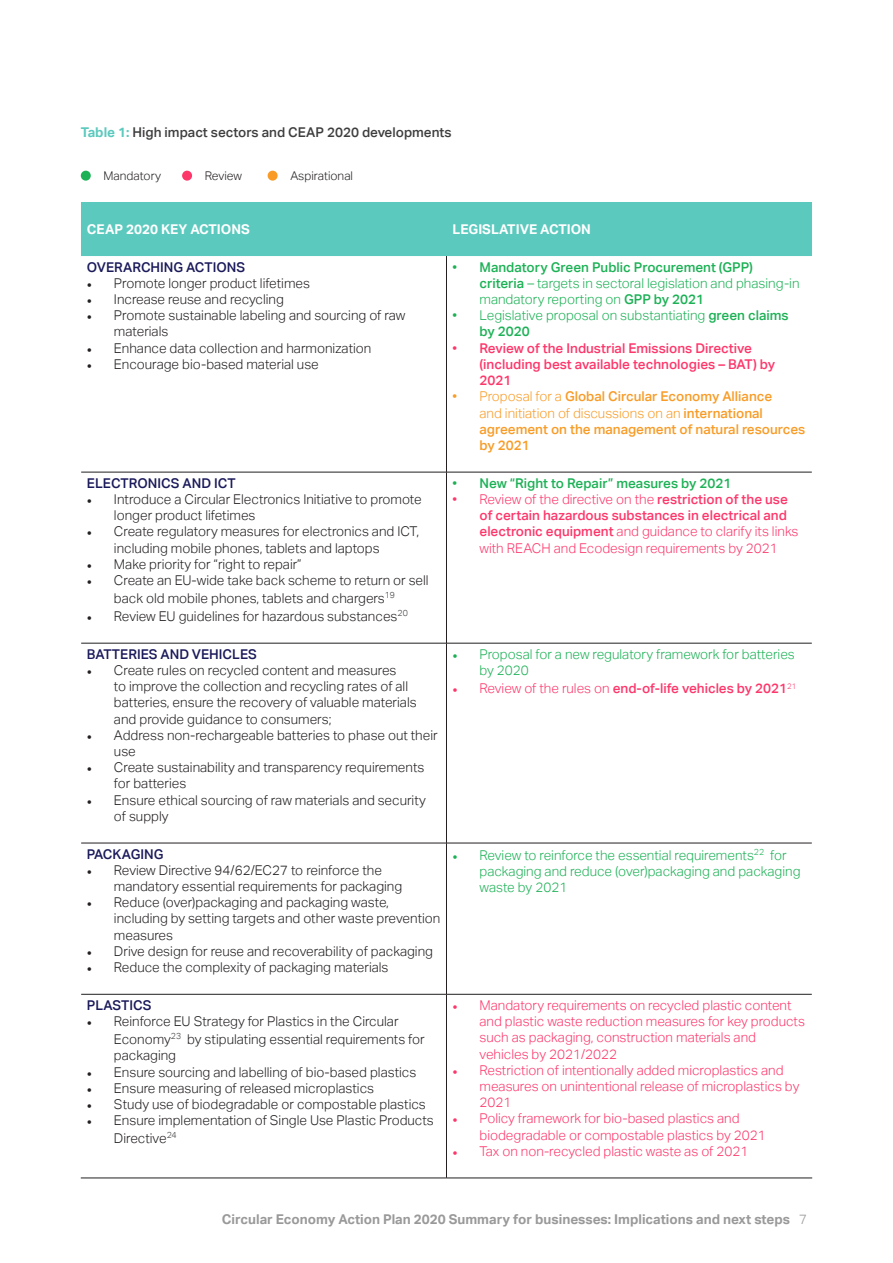
<style>
.page{position:relative;width:893px;height:1263px;background:#fff}
.page>*{position:absolute;margin:0;border:0;box-sizing:border-box;transform-origin:0 0}
.t1{font:300 13.5px/16.2px "Aktiv Grotesk";color:#231f20}
.t2{font:300 13.5px/16.2px "Aktiv Grotesk";color:#fe376b}
.t3{font:300 13.5px/16.2px "Aktiv Grotesk";color:#1db156}
.t4{font:500 13.5px/16.2px "Aktiv Grotesk";color:#f89c27}
.t5{font:500 13.5px/16.2px "Aktiv Grotesk";color:#fe376b}
.t6{font:700 13.5px "Aktiv Grotesk";color:#999}
.t7{font:500 13.5px "Aktiv Grotesk";color:#1b1a5b}
.t8{font:500 13.5px "Aktiv Grotesk";color:#3e3e3f}
.t9{font:700 13.5px "Aktiv Grotesk";color:#fff}
.t10{font:500 13.5px "Aktiv Grotesk";color:#1db156}
.t11{font:300 12px "Aktiv Grotesk";color:#231f20}
.s1{font-weight:700;color:#5cc9be}
.s2{font-family:"Minion Pro";font-weight:400}
.s3{font-weight:500}
.s4{font-weight:300}
</style>
<div class="page">
<div style="left:81px;top:202px;width:731px;height:54px;background:#5cc9be"></div>
<hr style="left:446px;top:256px;width:1px;height:216px;background:#231f20">
<hr style="left:81px;top:472px;width:365px;height:1px;background:#231f20">
<hr style="left:446px;top:472px;width:366px;height:1px;background:#231f20">
<hr style="left:446px;top:472px;width:1px;height:171px;background:#231f20">
<hr style="left:81px;top:643px;width:365px;height:1px;background:#231f20">
<hr style="left:446px;top:643px;width:366px;height:1px;background:#231f20">
<hr style="left:446px;top:643px;width:1px;height:200px;background:#231f20">
<hr style="left:81px;top:843px;width:365px;height:1px;background:#231f20">
<hr style="left:446px;top:843px;width:366px;height:1px;background:#231f20">
<hr style="left:446px;top:843px;width:1px;height:151px;background:#231f20">
<hr style="left:81px;top:994px;width:365px;height:1px;background:#231f20">
<hr style="left:446px;top:994px;width:366px;height:1px;background:#231f20">
<hr style="left:446px;top:994px;width:1px;height:184px;background:#231f20">
<hr style="left:81px;top:1178px;width:365px;height:1px;background:#231f20">
<hr style="left:446px;top:1178px;width:366px;height:1px;background:#231f20">
<div style="left:81px;top:171px;width:10px;height:10px;background:#1db156;border-radius:50%"></div>
<div style="left:182px;top:171px;width:10px;height:10px;background:#fe376b;border-radius:50%"></div>
<div style="left:268px;top:171px;width:10px;height:10px;background:#f89c27;border-radius:50%"></div>
<p class="t8" style="left:81px;top:124px;width:372px"><span class="s1">Table 1:</span> High impact sectors and CEAP 2020 developments</p>
<p class="t11" style="left:104px;top:169px;width:59px">Mandatory</p>
<p class="t11" style="left:205px;top:169px;width:39px">Review</p>
<p class="t11" style="left:290px;top:169px;width:64px">Aspirational</p>
<p class="t9" style="left:87px;top:221px;width:164px">CEAP 2020 KEY ACTIONS</p>
<p class="t9" style="left:452px;top:221px;width:140px">LEGISLATIVE ACTION</p>
<p class="t7" style="left:87px;top:259px;width:160px">OVERARCHING ACTIONS</p>
<p class="t1" style="left:87px;top:275px;width:225px"><span class="s2">•</span> Promote longer product lifetimes</p>
<p class="t1" style="left:87px;top:291px;width:199px"><span class="s2">•</span> Increase reuse and recycling</p>
<p class="t1" style="left:114px;top:307px;width:293px;text-indent:-27px"><span class="s2">•</span> Promote sustainable labeling and sourcing of raw materials</p>
<p class="t1" style="left:87px;top:340px;width:286px"><span class="s2">•</span> Enhance data collection and harmonization</p>
<p class="t1" style="left:87px;top:356px;width:233px"><span class="s2">•</span> Encourage bio-based material use</p>
<p class="t3" style="left:479px;top:259px;width:322px;text-indent:-27px">• <span class="s3">Mandatory Green Public Procurement (GPP) criteria</span> – targets in sectoral legislation and phasing-in mandatory reporting on <span class="s3">GPP by 2021</span></p>
<p class="t3" style="left:479px;top:307px;width:311px;text-indent:-27px">• Legislative proposal on substantiating <span class="s3">green claims by 2020</span></p>
<p class="t5" style="left:479px;top:340px;width:297px;text-indent:-27px"><span class="s4">•</span> Review of the Industrial Emissions Directive (including best available technologies – BAT) by<br>2021</p>
<p class="t4" style="left:479px;top:388px;width:327px;text-indent:-27px"><span class="s4">• Proposal for a</span> Global Circular Economy Alliance<br><span class="s4">and initiation of discussions on an</span> international agreement on the management of natural resources by 2021</p>
<p class="t7" style="left:87px;top:475px;width:150px">ELECTRONICS AND ICT</p>
<p class="t1" style="left:114px;top:491px;width:309px;text-indent:-27px"><span class="s2">•</span> Introduce a Circular Electronics Initiative to promote longer product lifetimes</p>
<p class="t1" style="left:114px;top:524px;width:307px;text-indent:-27px"><span class="s2">•</span> Create regulatory measures for electronics and ICT, including mobile phones, tablets and laptops</p>
<p class="t1" style="left:87px;top:556px;width:216px"><span class="s2">•</span> Make priority for “right to repair”</p>
<p class="t1" style="left:87px;top:571px;width:343px;line-height:18px;text-align:center"><span class="s2">•</span> Create an EU-wide take back scheme to return or sell back old mobile phones, tablets and chargers<sup>19</sup></p>
<p class="t1" style="left:87px;top:608px;width:322px"><span class="s2">•</span> Review EU guidelines for hazardous substances<sup>20</sup></p>
<p class="t7" style="left:87px;top:646px;width:171px">BATTERIES AND VEHICLES</p>
<p class="t1" style="left:114px;top:662px;width:304px;text-indent:-27px"><span class="s2">•</span> Create rules on recycled content and measures<br>to improve the collection and recycling rates of all batteries, ensure the recovery of valuable materials and provide guidance to consumers;</p>
<p class="t1" style="left:114px;top:727px;width:325px;text-indent:-27px"><span class="s2">•</span> Address non-rechargeable batteries to phase out their use</p>
<p class="t1" style="left:114px;top:759px;width:312px;text-indent:-27px"><span class="s2">•</span> Create sustainability and transparency requirements for batteries</p>
<p class="t1" style="left:114px;top:792px;width:313px;text-indent:-27px"><span class="s2">•</span> Ensure ethical sourcing of raw materials and security of supply</p>
<p class="t7" style="left:87px;top:846px;width:78px">PACKAGING</p>
<p class="t1" style="left:114px;top:862px;width:290px;text-indent:-27px"><span class="s2">•</span> Review Directive 94/62/EC27 to reinforce the mandatory essential requirements for packaging</p>
<p class="t1" style="left:114px;top:894px;width:328px;text-indent:-27px"><span class="s2">•</span> Reduce (over)packaging and packaging waste, including by setting targets and other waste prevention measures</p>
<p class="t1" style="left:87px;top:943px;width:348px"><span class="s2">•</span> Drive design for reuse and recoverability of packaging</p>
<p class="t1" style="left:87px;top:959px;width:303px"><span class="s2">•</span> Reduce the complexity of packaging materials</p>
<p class="t7" style="left:87px;top:997px;width:66px">PLASTICS</p>
<p class="t1" style="left:114px;top:1012px;width:312px;line-height:18px;text-indent:-27px"><span class="s2">•</span> Reinforce EU Strategy for Plastics in the Circular<br>Economy<sup>23</sup> by stipulating essential requirements for</p>
<p class="t1" style="left:114px;top:1047px;width:64px">packaging</p>
<p class="t1" style="left:87px;top:1064px;width:331px"><span class="s2">•</span> Ensure sourcing and labelling of bio-based plastics</p>
<p class="t1" style="left:87px;top:1080px;width:289px"><span class="s2">•</span> Ensure measuring of released microplastics</p>
<p class="t1" style="left:87px;top:1096px;width:340px"><span class="s2">•</span> Study use of biodegradable or compostable plastics</p>
<p class="t1" style="left:114px;top:1111px;width:321px;line-height:18px;text-indent:-27px"><span class="s2">•</span> Ensure implementation of Single Use Plastic Products<br>Directive<sup>24</sup></p>
<p class="t10" style="left:452px;top:475px;width:280px"><span class="s4">•</span> New “Right to Repair” measures by 2021</p>
<p class="t2" style="left:479px;top:491px;width:320px;text-indent:-27px">• Review of the directive on the <span class="s3">restriction of the use of certain hazardous substances in electrical and electronic equipment</span> and guidance to clarify its links with REACH and Ecodesign requirements by 2021</p>
<p class="t3" style="left:479px;top:646px;width:317px;text-indent:-27px"><span class="s2">•</span> Proposal for a new regulatory framework for batteries by 2020</p>
<p class="t5" style="left:452px;top:680px;width:345px"><span class="s2">•</span> <span class="s4">Review of the rules on</span> end-of-life vehicles by 2021<sup>21</sup></p>
<p class="t3" style="left:479px;top:847px;width:322px;text-indent:-27px"><span class="s2">•</span> Review to reinforce the essential requirements<sup>22</sup> for packaging and reduce (over)packaging and packaging waste by 2021</p>
<p class="t2" style="left:479px;top:997px;width:327px;text-indent:-27px"><span class="s2">•</span> Mandatory requirements on recycled plastic content and plastic waste reduction measures for key products such as packaging, construction materials and vehicles by 2021/2022</p>
<p class="t2" style="left:479px;top:1062px;width:321px;text-indent:-27px"><span class="s2">•</span> Restriction of intentionally added microplastics and measures on unintentional release of microplastics by<br>2021</p>
<p class="t2" style="left:479px;top:1110px;width:288px;text-indent:-27px"><span class="s2">•</span> Policy framework for bio-based plastics and biodegradable or compostable plastics by 2021</p>
<p class="t2" style="left:452px;top:1143px;width:297px"><span class="s2">•</span> Tax on non-recycled plastic waste as of 2021</p>
<p class="t6" style="left:222px;top:1211px;width:587px">Circular Economy Action Plan 2020 Summary for businesses: Implications and next steps <span class="s4">7</span></p>
</div>
